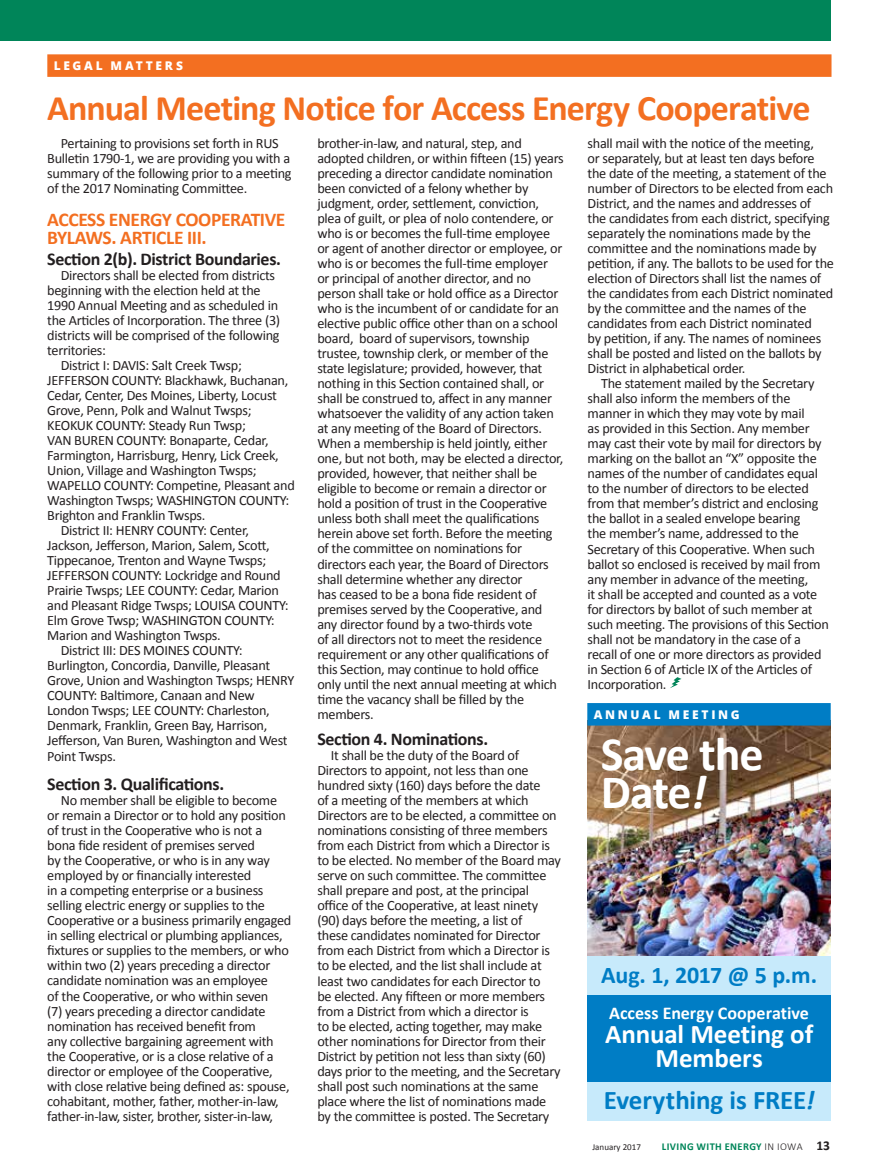
<style>
.page{position:relative;width:878px;height:1175px;background:#fff}
.page>*{position:absolute;margin:0;border:0;box-sizing:border-box;transform-origin:0 0}
.t1{font:700 48px/37.8px "Calibri";letter-spacing:-.025em;color:#fff}
.t2{font:700 36px "Calibri";letter-spacing:-.025em;color:#f36f21}
.t3{font:700 27px/24px "Calibri";letter-spacing:-.005em;color:#fff;text-align:center}
.t4{font:700 27px "Calibri";letter-spacing:-.005em;color:#007dc5}
.t5{font:700 24px "Calibri";letter-spacing:-.01em;color:#007dc5}
.t6{font:700 19.5px/18px "Calibri";letter-spacing:-.02em;color:#f36f21}
.t7{font:700 18px "Calibri";letter-spacing:-.02em;color:#231f20}
.t8{font:700 18px "Calibri";color:#fff}
.t9{font:14.25px/15px "Calibri";letter-spacing:-.02em;color:#231f20}
.t10{font:800 12px "Open Sans";letter-spacing:.225em;color:#fff}
.t11{font:700 10.5px "Calibri";letter-spacing:.04em;color:#008559}
.t12{font:9px "Calibri";color:#231f20}
.s1{font-style:italic}
.s2{font-weight:300;color:#231f20}
.s3{font-size:13.5px;color:#231f20}
</style>
<div class="page">
<div style="left:0;top:0;width:830px;height:41px;background:#008559"></div>
<div style="left:47px;top:54px;width:784px;height:23px;background:#f36f21"></div>
<svg style="left:670px;top:677px;width:11px;height:11px"></svg>
<div style="left:587px;top:720px;width:243px;height:400px;background:#c7eafb"></div>
<img style="left:587px;top:725px;width:243px;height:230px">
<div style="left:587px;top:995px;width:243px;height:86px;background:#007dc5"></div>
<div style="left:587px;top:703px;width:243px;height:22px;background:#007dc5"></div>
<p class="t10" style="left:54px;top:56px;width:131px">LEGAL MATTERS</p>
<h2 class="t2" style="left:47px;top:85px;width:764px">Annual Meeting Notice for Access Energy Cooperative</h2>
<p class="t9" style="left:47px;top:136px;width:246px;text-indent:13px">Pertaining to provisions set forth in RUS Bulletin 1790-1, we are providing you with a summary of the following prior to a meeting of the 2017 Nominating Committee.</p>
<h3 class="t6" style="left:47px;top:211px;width:240px">ACCESS ENERGY COOPERATIVE<br>BYLAWS. ARTICLE III.</h3>
<p class="t7" style="left:47px;top:248px;width:235px">Section 2(b). District Boundaries.</p>
<p class="t9" style="left:61px;top:268px;width:216px">Directors shall be elected from districts</p>
<p class="t9" style="left:47px;top:283px;width:215px">beginning with the election held at the</p>
<p class="t9" style="left:47px;top:298px;width:232px">1990 Annual Meeting and as scheduled in</p>
<p class="t9" style="left:47px;top:313px;width:234px">the Articles of Incorporation. The three (3)</p>
<p class="t9" style="left:47px;top:328px;width:234px">districts will be comprised of the following</p>
<p class="t9" style="left:47px;top:343px;width:60px">territories:</p>
<p class="t9" style="left:61px;top:358px;width:183px">District I: DAVIS: Salt Creek Twsp;</p>
<p class="t9" style="left:47px;top:373px;width:242px">JEFFERSON COUNTY: Blackhawk, Buchanan,</p>
<p class="t9" style="left:47px;top:388px;width:231px">Cedar, Center, Des Moines, Liberty, Locust</p>
<p class="t9" style="left:47px;top:403px;width:206px">Grove, Penn, Polk and Walnut Twsps;</p>
<p class="t9" style="left:47px;top:418px;width:200px">KEOKUK COUNTY: Steady Run Twsp;</p>
<p class="t9" style="left:47px;top:433px;width:223px">VAN BUREN COUNTY: Bonaparte, Cedar,</p>
<p class="t9" style="left:47px;top:448px;width:233px">Farmington, Harrisburg, Henry, Lick Creek,</p>
<p class="t9" style="left:47px;top:463px;width:211px">Union, Village and Washington Twsps;</p>
<p class="t9" style="left:47px;top:478px;width:249px">WAPELLO COUNTY: Competine, Pleasant and</p>
<p class="t9" style="left:47px;top:493px;width:243px">Washington Twsps; WASHINGTON COUNTY:</p>
<p class="t9" style="left:47px;top:508px;width:160px">Brighton and Franklin Twsps.</p>
<p class="t9" style="left:61px;top:523px;width:190px">District II: HENRY COUNTY: Center,</p>
<p class="t9" style="left:47px;top:538px;width:224px">Jackson, Jefferson, Marion, Salem, Scott,</p>
<p class="t9" style="left:47px;top:553px;width:220px">Tippecanoe, Trenton and Wayne Twsps;</p>
<p class="t9" style="left:47px;top:568px;width:235px">JEFFERSON COUNTY: Lockridge and Round</p>
<p class="t9" style="left:47px;top:583px;width:233px">Prairie Twsps; LEE COUNTY: Cedar, Marion</p>
<p class="t9" style="left:47px;top:598px;width:243px">and Pleasant Ridge Twsps; LOUISA COUNTY:</p>
<p class="t9" style="left:47px;top:613px;width:229px">Elm Grove Twsp; WASHINGTON COUNTY:</p>
<p class="t9" style="left:47px;top:628px;width:175px">Marion and Washington Twsps.</p>
<p class="t9" style="left:61px;top:643px;width:183px">District III: DES MOINES COUNTY:</p>
<p class="t9" style="left:47px;top:658px;width:224px">Burlington, Concordia, Danville, Pleasant</p>
<p class="t9" style="left:47px;top:673px;width:248px">Grove, Union and Washington Twsps; HENRY</p>
<p class="t9" style="left:47px;top:688px;width:209px">COUNTY: Baltimore, Canaan and New</p>
<p class="t9" style="left:47px;top:703px;width:224px">London Twsps; LEE COUNTY: Charleston,</p>
<p class="t9" style="left:47px;top:718px;width:221px">Denmark, Franklin, Green Bay, Harrison,</p>
<p class="t9" style="left:47px;top:733px;width:242px">Jefferson, Van Buren, Washington and West</p>
<p class="t9" style="left:47px;top:748px;width:70px">Point Twsps.</p>
<p class="t7" style="left:47px;top:773px;width:178px">Section 3. Qualifications.</p>
<p class="t9" style="left:47px;top:793px;width:246px;text-indent:13px">No member shall be eligible to become or remain a Director or to hold any position of trust in the Cooperative who is not a bona fide resident of premises served<br>by the Cooperative, or who is in any way employed by or financially interested<br>in a competing enterprise or a business selling electric energy or supplies to the Cooperative or a business primarily engaged in selling electrical or plumbing appliances, fixtures or supplies to the members, or who within two (2) years preceding a director candidate nomination was an employee<br>of the Cooperative, or who within seven<br>(7) years preceding a director candidate nomination has received benefit from<br>any collective bargaining agreement with the Cooperative, or is a close relative of a director or employee of the Cooperative, with close relative being defined as: spouse, cohabitant, mother, father, mother-in-law, father-in-law, sister, brother, sister-in-law,</p>
<p class="t9" style="left:587px;top:136px;width:248px">shall mail with the notice of the meeting,<br>or separately, but at least ten days before the date of the meeting, a statement of the number of Directors to be elected from each District, and the names and addresses of<br>the candidates from each district, specifying separately the nominations made by the committee and the nominations made by petition, if any. The ballots to be used for the election of Directors shall list the names of the candidates from each District nominated by the committee and the names of the candidates from each District nominated<br>by petition, if any. The names of nominees shall be posted and listed on the ballots by District in alphabetical order.</p>
<p class="t9" style="left:587px;top:376px;width:243px;text-indent:13px">The statement mailed by the Secretary shall also inform the members of the manner in which they may vote by mail<br>as provided in this Section. Any member may cast their vote by mail for directors by marking on the ballot an “X” opposite the names of the number of candidates equal to the number of directors to be elected from that member’s district and enclosing the ballot in a sealed envelope bearing<br>the member’s name, addressed to the Secretary of this Cooperative. When such ballot so enclosed is received by mail from any member in advance of the meeting,<br>it shall be accepted and counted as a vote for directors by ballot of such member at such meeting. The provisions of this Section shall not be mandatory in the case of a recall of one or more directors as provided in Section 6 of Article IX of the Articles of Incorporation.</p>
<p class="t9" style="left:317px;top:136px;width:248px">brother-in-law, and natural, step, and adopted children, or within fifteen (15) years preceding a director candidate nomination been convicted of a felony whether by judgment, order, settlement, conviction, plea of guilt, or plea of nolo contendere, or who is or becomes the full-time employee or agent of another director or employee, or who is or becomes the full-time employer or principal of another director, and no person shall take or hold office as a Director who is the incumbent of or candidate for an elective public office other than on a school board, board of supervisors, township trustee, township clerk, or member of the state legislature; provided, however, that nothing in this Section contained shall, or shall be construed to, affect in any manner whatsoever the validity of any action taken at any meeting of the Board of Directors.<br>When a membership is held jointly, either one, but not both, may be elected a director, provided, however, that neither shall be eligible to become or remain a director or hold a position of trust in the Cooperative unless both shall meet the qualifications herein above set forth. Before the meeting of the committee on nominations for directors each year, the Board of Directors shall determine whether any director<br>has ceased to be a bona fide resident of premises served by the Cooperative, and any director found by a two-thirds vote<br>of all directors not to meet the residence requirement or any other qualifications of this Section, may continue to hold office only until the next annual meeting at which time the vacancy shall be filled by the members.</p>
<p class="t7" style="left:317px;top:728px;width:172px">Section 4. Nominations.</p>
<p class="t9" style="left:317px;top:748px;width:245px;text-indent:13px">It shall be the duty of the Board of Directors to appoint, not less than one hundred sixty (160) days before the date<br>of a meeting of the members at which Directors are to be elected, a committee on nominations consisting of three members from each District from which a Director is to be elected. No member of the Board may serve on such committee. The committee shall prepare and post, at the principal office of the Cooperative, at least ninety (90) days before the meeting, a list of<br>these candidates nominated for Director from each District from which a Director is to be elected, and the list shall include at least two candidates for each Director to<br>be elected. Any fifteen or more members from a District from which a director is<br>to be elected, acting together, may make other nominations for Director from their District by petition not less than sixty (60) days prior to the meeting, and the Secretary shall post such nominations at the same place where the list of nominations made by the committee is posted. The Secretary</p>
<p class="t10" style="left:593px;top:705px;width:147px">ANNUAL MEETING</p>
<h1 class="t1" style="left:600px;top:735px;width:164px">Save the<br>Date<span class="s1">!</span></h1>
<h3 class="t5" style="left:601px;top:960px;width:217px">Aug. 1, 2017 @ 5 p.m.</h3>
<p class="t8" style="left:609px;top:1002px;width:201px">Access Energy Cooperative</p>
<h3 class="t3" style="left:605px;top:1022px;width:210px">Annual Meeting of<br>Members</h3>
<h3 class="t4" style="left:603px;top:1083px;width:212px">Everything is FREE<span class="s1">!</span></h3>
<p class="t12" style="left:592px;top:1141px;width:50px">January 2017</p>
<p class="t11" style="left:661px;top:1139px;width:170px">LIVING WITH ENERGY <span class="s2">IN IOWA</span> <span class="s3">13</span></p>
</div>
